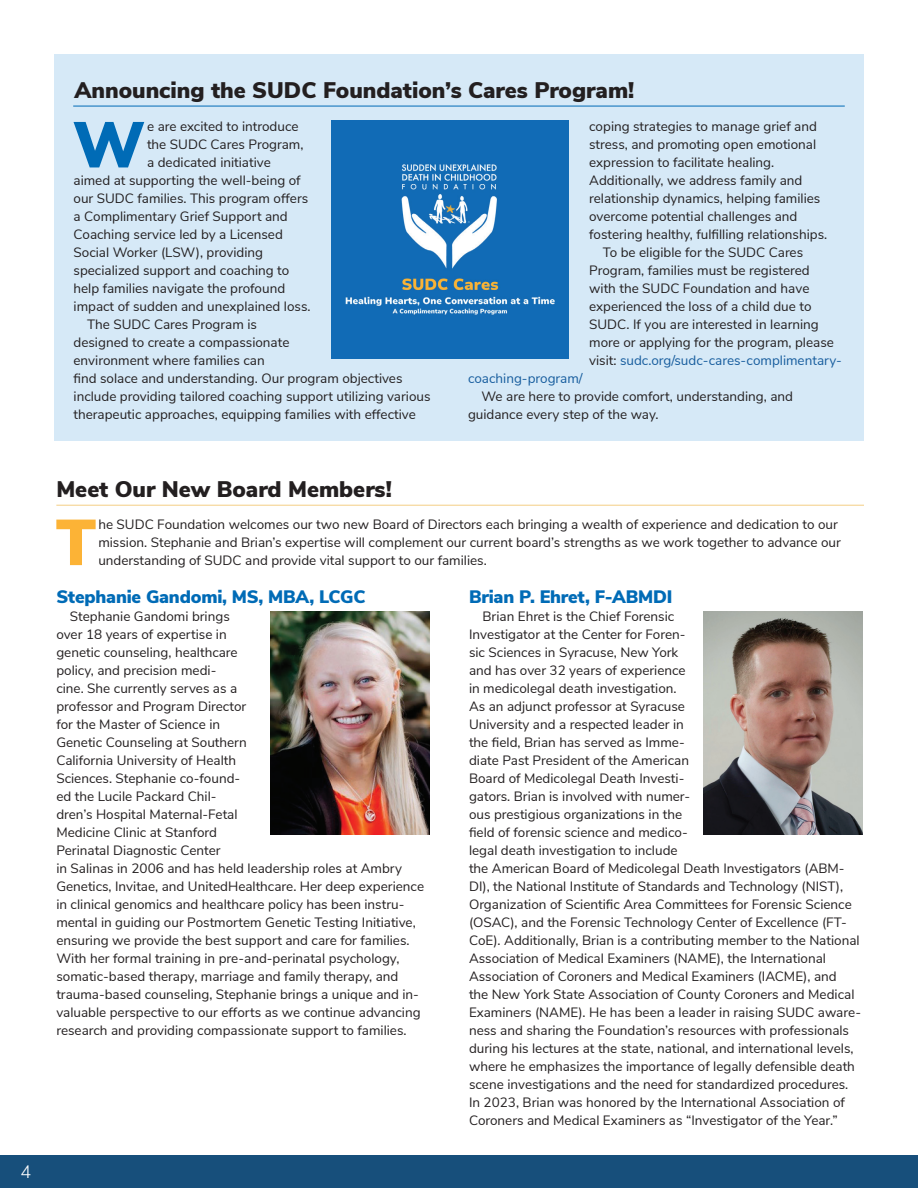
<style>
.page{position:relative;width:918px;height:1188px;background:#fff}
.page>*{position:absolute;margin:0;border:0;box-sizing:border-box;transform-origin:0 0}
.t1{font:900 64.5px "Nunito Sans";color:#006bb6}
.t2{font:900 64.5px "Nunito Sans";color:#fcb336}
.t3{font:900 22.5px "Nunito Sans";color:#231f20}
.t4{font:900 18px "Nunito Sans";letter-spacing:-.01em;color:#006bb6}
.t5{font:300 18px "Nunito Sans";color:#fff}
.t6{font:13.5px/18px "Nunito Sans";color:#231f20}
.t7{font:13.5px "Nunito Sans";color:#175d9e}
.s1{color:#231f20}
</style>
<div class="page">
<div style="left:0;top:1155px;width:918px;height:33px;background:#174f7b"></div>
<div style="left:54px;top:54px;width:810px;height:387px;background:#d6e9f7"></div>
<hr style="left:73px;top:106px;width:772px;height:1px;background:#006bb6">
<hr style="left:56px;top:505px;width:808px;height:1px;background:#f4ce84">
<img style="left:271px;top:611px;width:158px;height:224px">
<img style="left:704px;top:611px;width:158px;height:224px">
<img style="left:331px;top:121px;width:238px;height:238px">
<h3 class="t5" style="left:21px;top:1159px;width:12px">4</h3>
<h2 class="t3" style="left:74px;top:74px;width:562px">Announcing the SUDC Foundation’s Cares Program!</h2>
<h1 class="t1" style="left:73px;top:98px;width:74px">W</h1>
<p class="t6" style="left:147px;top:117px;width:153px">e are excited to introduce</p>
<p class="t6" style="left:589px;top:117px;width:229px">coping strategies to manage grief and</p>
<p class="t6" style="left:589px;top:135px;width:228px">stress, and promoting open emotional</p>
<p class="t6" style="left:589px;top:153px;width:187px">expression to facilitate healing.</p>
<p class="t6" style="left:589px;top:171px;width:215px">Additionally, we address family and</p>
<p class="t6" style="left:589px;top:189px;width:233px">relationship dynamics, helping families</p>
<p class="t6" style="left:589px;top:207px;width:210px">overcome potential challenges and</p>
<p class="t6" style="left:589px;top:225px;width:239px">fostering healthy, fulfilling relationships.</p>
<p class="t6" style="left:603px;top:243px;width:202px">To be eligible for the SUDC Cares</p>
<p class="t6" style="left:589px;top:261px;width:222px">Program, families must be registered</p>
<p class="t6" style="left:589px;top:279px;width:222px">with the SUDC Foundation and have</p>
<p class="t6" style="left:589px;top:297px;width:224px">experienced the loss of a child due to</p>
<p class="t6" style="left:589px;top:315px;width:231px">SUDC. If you are interested in learning</p>
<p class="t6" style="left:589px;top:333px;width:246px">more or applying for the program, please</p>
<p class="t7" style="left:589px;top:351px;width:254px"><span class="s1">visit:</span> sudc.org/sudc-cares-complimentary-</p>
<p class="t6" style="left:147px;top:135px;width:158px">the SUDC Cares Program,</p>
<p class="t6" style="left:147px;top:153px;width:125px">a dedicated initiative</p>
<p class="t6" style="left:74px;top:171px;width:229px">aimed at supporting the well-being of</p>
<p class="t6" style="left:74px;top:189px;width:236px">our SUDC families. This program offers</p>
<p class="t6" style="left:74px;top:207px;width:216px">a Complimentary Grief Support and</p>
<p class="t6" style="left:74px;top:225px;width:211px">Coaching service led by a Licensed</p>
<p class="t6" style="left:74px;top:243px;width:191px">Social Worker (LSW), providing</p>
<p class="t6" style="left:74px;top:261px;width:217px">specialized support and coaching to</p>
<p class="t6" style="left:74px;top:279px;width:213px">help families navigate the profound</p>
<p class="t6" style="left:74px;top:297px;width:239px">impact of sudden and unexplained loss.</p>
<p class="t6" style="left:87px;top:315px;width:171px">The SUDC Cares Program is</p>
<p class="t6" style="left:74px;top:333px;width:217px">designed to create a compassionate</p>
<p class="t6" style="left:74px;top:351px;width:193px">environment where families can</p>
<p class="t6" style="left:74px;top:369px;width:331px">find solace and understanding. Our program objectives</p>
<p class="t6" style="left:74px;top:387px;width:359px">include providing tailored coaching support utilizing various</p>
<p class="t6" style="left:74px;top:405px;width:344px">therapeutic approaches, equipping families with effective</p>
<p class="t7" style="left:468px;top:369px;width:116px">coaching-program/</p>
<p class="t6" style="left:468px;top:387px;width:327px;text-indent:14px">We are here to provide comfort, understanding, and guidance every step of the way.</p>
<h2 class="t3" style="left:56px;top:473px;width:337px">Meet Our New Board Members!</h2>
<h1 class="t2" style="left:56px;top:495px;width:42px">T</h1>
<p class="t6" style="left:98px;top:515px;width:744px">he SUDC Foundation welcomes our two new Board of Directors each bringing a wealth of experience and dedication to our mission. Stephanie and Brian’s expertise will complement our current board’s strengths as we work together to advance our understanding of SUDC and provide vital support to our families.</p>
<h3 class="t4" style="left:56px;top:583px;width:311px">Stephanie Gandomi, MS, MBA, LCGC</h3>
<p class="t6" style="left:56px;top:606px;width:369px;text-indent:14px">Stephanie Gandomi brings<br>over 18 years of expertise in<br>genetic counseling, healthcare<br>policy, and precision medi-<br>cine. She currently serves as a<br>professor and Program Director<br>for the Master of Science in<br>Genetic Counseling at Southern<br>California University of Health<br>Sciences. Stephanie co-found-<br>ed the Lucile Packard Chil-<br>dren’s Hospital Maternal-Fetal<br>Medicine Clinic at Stanford<br>Perinatal Diagnostic Center<br>in Salinas in 2006 and has held leadership roles at Ambry Genetics, Invitae, and UnitedHealthcare. Her deep experience in clinical genomics and healthcare policy has been instru&shy;mental in guiding our Postmortem Genetic Testing Initiative, ensuring we provide the best support and care for families.<br>With her formal training in pre-and-perinatal psychology, somatic-based therapy, marriage and family therapy, and trauma-based counseling, Stephanie brings a unique and in&shy;valuable perspective to our efforts as we continue advancing research and providing compassionate support to families.</p>
<h3 class="t4" style="left:469px;top:583px;width:205px">Brian P. Ehret, F-ABMDI</h3>
<p class="t6" style="left:469px;top:606px;width:394px;text-indent:14px">Brian Ehret is the Chief Forensic<br>Investigator at the Center for Foren-<br>sic Sciences in Syracuse, New York<br>and has over 32 years of experience<br>in medicolegal death investigation.<br>As an adjunct professor at Syracuse<br>University and a respected leader in<br>the field, Brian has served as Imme-<br>diate Past President of the American<br>Board of Medicolegal Death Investi-<br>gators. Brian is involved with numer-<br>ous prestigious organizations in the<br>field of forensic science and medico-<br>legal death investigation to include<br>the American Board of Medicolegal Death Investigators (ABM-DI), the National Institute of Standards and Technology (NIST), Organization of Scientific Area Committees for Forensic Science (OSAC), and the Forensic Technology Center of Excellence (FT-CoE). Additionally, Brian is a contributing member to the National Association of Medical Examiners (NAME), the International Association of Coroners and Medical Examiners (IACME), and<br>the New York State Association of County Coroners and Medical Examiners (NAME). He has been a leader in raising SUDC aware&shy;ness and sharing the Foundation’s resources with professionals during his lectures at the state, national, and international levels, where he emphasizes the importance of legally defensible death scene investigations and the need for standardized procedures.<br>In 2023, Brian was honored by the International Association of Coroners and Medical Examiners as “Investigator of the Year.”</p>
</div>
